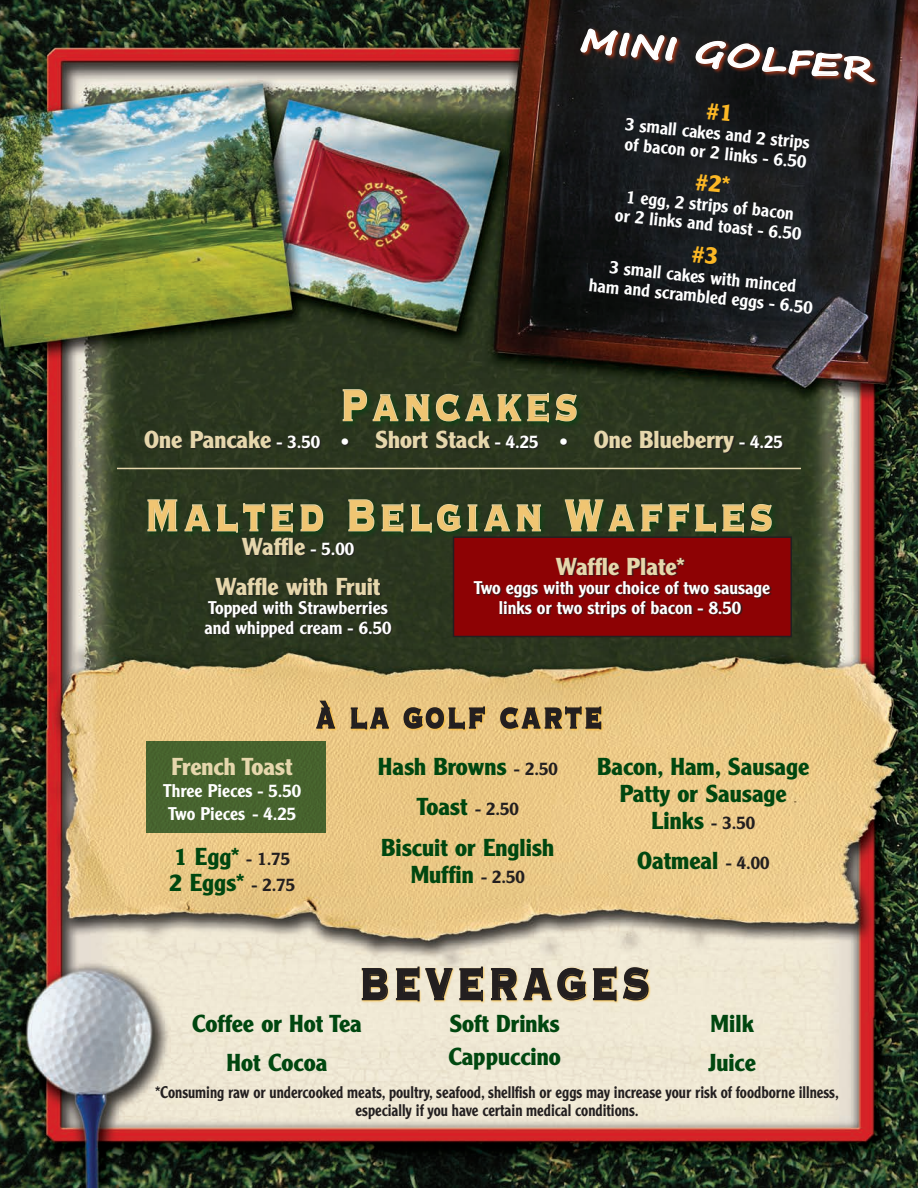
<style>
.page{position:relative;width:918px;height:1188px;background:#fff}
.page>*{position:absolute;margin:0;border:0;box-sizing:border-box;transform-origin:0 0}
.t1{font:700 58.2px/110.1px "Copperplate";letter-spacing:.09em;color:#f0c572;text-align:center;scale:.72 1}
.t2{font:700 58.2px "Copperplate";letter-spacing:.09em;color:#231f20;scale:.72 1}
.t3{font:700 37.5px "Copperplate";letter-spacing:.09em;color:#231f20;scale:.72 1}
.t4{font:700 31.5px "Segoe Script";color:#fff;scale:1.25 1}
.t5{font:700 24px/39px "Clearface Gothic LT Std";color:#004710;text-align:center}
.t6{font:700 24px/39.8px "Clearface Gothic LT Std";color:#e6d7ac;text-align:center}
.t7{font:500 18px/19.5px "Clearface Gothic LT Std";color:#fff}
.t8{font:500 16.5px/18px "Clearface Gothic LT Std";color:#231f20;text-align:center;scale:.9 1}
.s1{font-weight:500;font-size:18px;color:#fff}
.s2{font-weight:500;font-size:18px;color:#231f20}
</style>
<div class="page">
<img style="left:0;top:0;width:918px;height:1188px">
<div style="left:145px;top:431px;width:639px;height:23px;background:#231f20;opacity:.75"></div>
<div style="left:580px;top:28px;width:300px;height:60px;background:#1b1d1f"></div>
<svg style="left:580px;top:28px;width:98px;height:34px"></svg>
<div style="left:339px;top:386px;width:245px;height:44px;background:#28371e"></div>
<svg style="left:342px;top:388px;width:236px;height:35px"></svg>
<div style="left:144px;top:496px;width:636px;height:44px;background:#29371e"></div>
<svg style="left:147px;top:499px;width:31px;height:36px"></svg>
<svg style="left:184px;top:502px;width:110px;height:31px"></svg>
<svg style="left:300px;top:504px;width:24px;height:28px"></svg>
<svg style="left:348px;top:499px;width:27px;height:33px"></svg>
<svg style="left:381px;top:503px;width:23px;height:30px"></svg>
<svg style="left:410px;top:504px;width:132px;height:29px"></svg>
<svg style="left:564px;top:499px;width:209px;height:34px"></svg>
<div style="left:316px;top:700px;width:288px;height:33px;background:#fcb825;opacity:.75"></div>
<svg style="left:315px;top:699px;width:21px;height:30px"></svg>
<svg style="left:350px;top:706px;width:40px;height:24px"></svg>
<svg style="left:403px;top:706px;width:83px;height:24px;background:#b69552"></svg>
<svg style="left:499px;top:706px;width:103px;height:24px;background:#b39251"></svg>
<div style="left:361px;top:965px;width:290px;height:39px;background:#fcb825;opacity:.75"></div>
<svg style="left:361px;top:967px;width:28px;height:34px"></svg>
<svg style="left:395px;top:966px;width:89px;height:36px;background:#c5ae7d"></svg>
<svg style="left:490px;top:966px;width:160px;height:36px;background:#c6b07e"></svg>
<hr style="left:117px;top:468px;width:684px;height:1px;background:#e6d7ac">
<div style="left:146px;top:741px;width:179px;height:92px;background:#47632e"></div>
<div style="left:454px;top:537px;width:337px;height:100px;background:#8d0204"></div>
<div style="left:453px;top:536px;width:339px;height:101px;border:2px solid #231f20"></div>
<div style="left:206px;top:539px;width:566px;height:100px;background:#231f20;opacity:.75"></div>
<svg style="left:695px;top:40px;width:181px;height:81px"></svg>
<svg style="left:695px;top:174px;width:35px;height:19px"></svg>
<svg style="left:692px;top:246px;width:26px;height:19px"></svg>
<h3 class="t4" style="left:583px;top:14px;width:238px;rotate:6deg">MINI GOLFER</h3>
<p class="t7" style="left:627px;top:114px;width:187px;rotate:6deg">3 small cakes and 2 strips of bacon or 2 links - 6.50</p>
<p class="t7" style="left:618px;top:185px;width:189px;text-align:center;rotate:6deg">1 egg, 2 strips of bacon or 2 links and toast - 6.50</p>
<p class="t7" style="left:592px;top:255px;width:226px;text-align:center;rotate:6deg">3 small cakes with minced<br>ham and scrambled eggs - 6.50</p>
<h1 class="t1" style="left:145px;top:347px;width:874px">Pancakes<br>Malted Belgian Waffles</h1>
<h3 class="t6" style="left:144px;top:420px;width:640px">One Pancake <span class="s1">- 3.50 •</span> Short Stack <span class="s1">- 4.25 •</span> One Blueberry <span class="s1">- 4.25</span></h3>
<h3 class="t6" style="left:215px;top:527px;width:167px">Waffle <span class="s1">- 5.00<br></span>Waffle with Fruit</h3>
<p class="t7" style="left:205px;top:598px;width:188px">Topped with Strawberries and whipped cream - 6.50</p>
<h3 class="t6" style="left:556px;top:547px;width:130px">Waffle Plate*</h3>
<p class="t7" style="left:474px;top:578px;width:298px;text-align:center">Two eggs with your choice of two sausage links or two strips of bacon - 8.50</p>
<h3 class="t6" style="left:172px;top:747px;width:123px">French Toast</h3>
<p class="t7" style="left:163px;top:779px;width:140px;line-height:22.5px">Three Pieces - 5.50<br>Two Pieces - 4.25</p>
<h3 class="t5" style="left:169px;top:845px;width:127px;line-height:25.5px;text-align:left">1 Egg* <span class="s2">- 1.75<br></span>2 Eggs* <span class="s2">- 2.75</span></h3>
<h2 class="t3" style="left:316px;top:693px;width:399px">À LA GOLF CARTE</h2>
<h3 class="t5" style="left:378px;top:746px;width:181px;line-height:40.5px">Hash Browns <span class="s2">- 2.50<br></span>Toast <span class="s2">- 2.50<br></span>Biscuit or English</h3>
<h3 class="t5" style="left:411px;top:855px;width:116px">Muffin <span class="s2">- 2.50</span></h3>
<h3 class="t5" style="left:597px;top:753px;width:213px;line-height:27px">Bacon, Ham, Sausage<br>Patty or Sausage<br>Links <span class="s2">- 3.50</span></h3>
<h3 class="t5" style="left:637px;top:842px;width:134px">Oatmeal <span class="s2">- 4.00</span></h3>
<h1 class="t2" style="left:359px;top:945px;width:405px">BEVERAGES</h1>
<h3 class="t5" style="left:192px;top:1004px;width:171px">Coffee or Hot Tea<br>Hot Cocoa</h3>
<h3 class="t5" style="left:448px;top:1007px;width:114px;line-height:33px;text-align:left">Soft Drinks<br>Cappuccino</h3>
<h3 class="t5" style="left:708px;top:1004px;width:49px;text-align:left">Milk<br>Juice</h3>
<p class="t8" style="left:155px;top:1083px;width:761px">*Consuming raw or undercooked meats, poultry, seafood, shellfish or eggs may increase your risk of foodborne illness, especially if you have certain medical conditions.</p>
</div>
